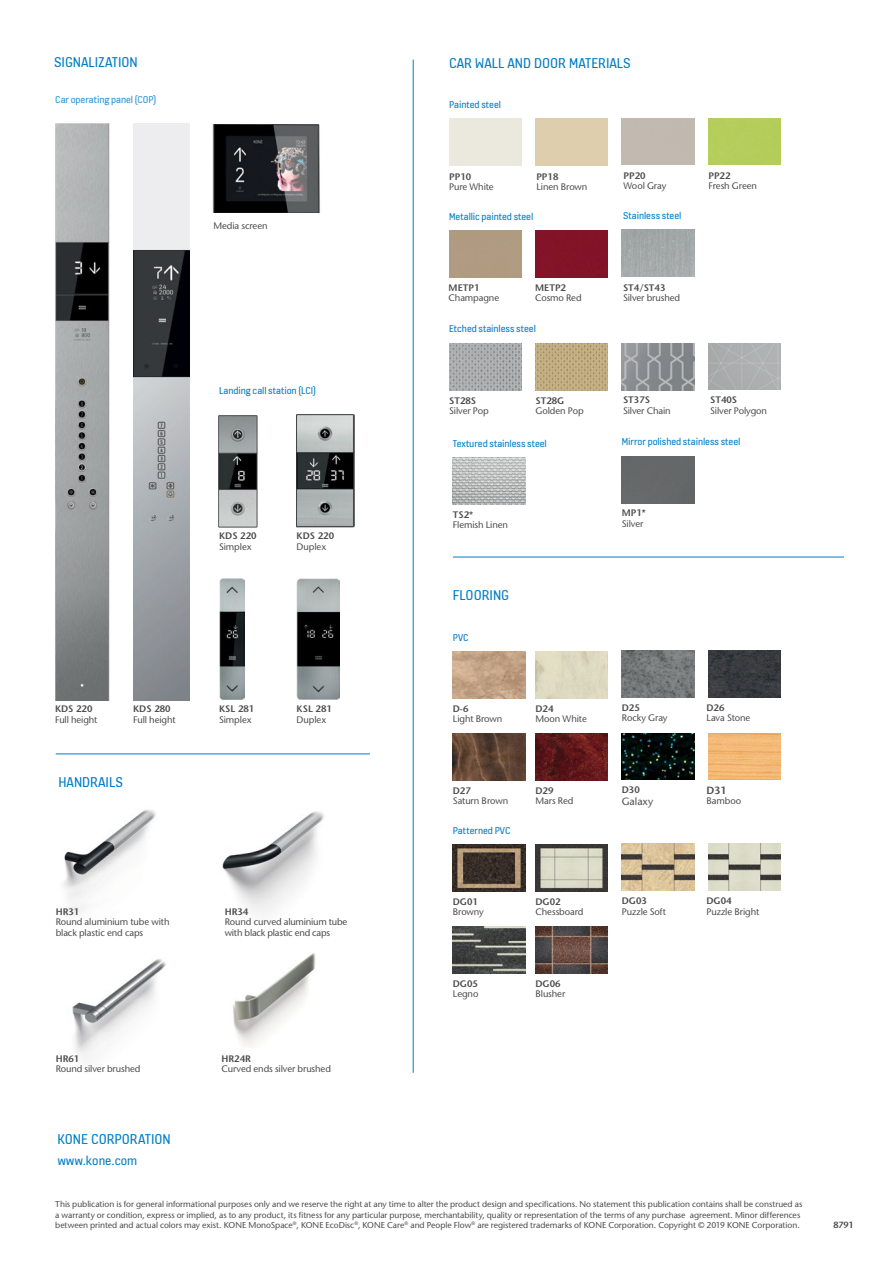
<style>
.page{position:relative;width:893px;height:1263px;background:#fff}
.page>*{position:absolute;margin:0;border:0;box-sizing:border-box;transform-origin:0 0}
.t1{font:15px "KONE Information v 13";color:#007dc5}
.t2{font:15px "KONE Information v 13";color:#007ec6}
.t3{font:13.5px "KONE Information v 13";color:#007ec6}
.t4{font:10.5px "KONE Information v 13";letter-spacing:-.005em;color:#007dc5}
.t5{font:10.5px "KONE Information v 13";letter-spacing:-.01em;color:#2b93d1}
.t6{font:500 10.5px "Stone Sans Std";color:#4d4d4f}
.t7{font:600 10.5px "Stone Sans Std";color:#4d4d4f}
.t8{font:500 9.45px/10.5px "Stone Sans Std";letter-spacing:-.01em;color:#4d4d4f}
.t9{font:600 9.45px "Stone Sans Std";color:#4d4d4f}
.t10{font:600 9px "Stone Sans Std";color:#4d4d4f}
.t11{font:500 8.55px/10.5px "Stone Sans Std";letter-spacing:-.005em;color:#4d4d4f}
</style>
<div class="page">
<img style="left:622px;top:343px;width:72px;height:47px">
<img style="left:708px;top:343px;width:72px;height:47px">
<img style="left:55px;top:123px;width:55px;height:577px">
<hr style="left:453px;top:557px;width:391px;height:1px;background:#007dc5">
<hr style="left:56px;top:753px;width:314px;height:1px;background:#007dc5">
<img style="left:63px;top:809px;width:93px;height:104px">
<img style="left:72px;top:959px;width:94px;height:102px">
<img style="left:222px;top:811px;width:102px;height:103px">
<img style="left:233px;top:953px;width:83px;height:93px">
<hr style="left:413px;top:60px;width:1px;height:1013px;background:#007dc5">
<img style="left:453px;top:651px;width:72px;height:47px">
<img style="left:535px;top:651px;width:73px;height:47px">
<img style="left:622px;top:651px;width:72px;height:46px">
<img style="left:622px;top:733px;width:72px;height:47px">
<img style="left:708px;top:651px;width:72px;height:46px">
<img style="left:708px;top:733px;width:72px;height:47px">
<img style="left:453px;top:734px;width:72px;height:47px">
<img style="left:535px;top:845px;width:73px;height:46px">
<img style="left:622px;top:844px;width:72px;height:47px">
<img style="left:708px;top:844px;width:72px;height:47px">
<img style="left:453px;top:927px;width:72px;height:46px">
<img style="left:453px;top:845px;width:72px;height:46px">
<img style="left:535px;top:927px;width:73px;height:46px">
<img style="left:535px;top:734px;width:73px;height:47px">
<div style="left:622px;top:230px;width:72px;height:46px;background:#a3a9a9"></div>
<div style="left:535px;top:230px;width:73px;height:47px;background:#831327"></div>
<div style="left:708px;top:118px;width:72px;height:47px;background:#b5cd5b"></div>
<div style="left:622px;top:457px;width:72px;height:46px;background:#666869"></div>
<img style="left:449px;top:343px;width:72px;height:47px">
<img style="left:535px;top:343px;width:73px;height:47px">
<img style="left:453px;top:458px;width:72px;height:46px">
<img style="left:297px;top:414px;width:58px;height:113px">
<img style="left:218px;top:415px;width:40px;height:112px">
<img style="left:212px;top:125px;width:108px;height:88px">
<img style="left:133px;top:123px;width:56px;height:577px">
<img style="left:219px;top:579px;width:25px;height:120px">
<img style="left:297px;top:579px;width:42px;height:120px">
<h1 class="t1" style="left:54px;top:52px;width:85px">SIGNALIZATION</h1>
<h1 class="t1" style="left:449px;top:53px;width:183px">CAR WALL AND DOOR MATERIALS</h1>
<p class="t5" style="left:55px;top:92px;width:103px">Car operating panel (COP)</p>
<p class="t4" style="left:449px;top:97px;width:53px">Painted steel</p>
<p class="t9" style="left:449px;top:171px;width:24px">PP10</p>
<p class="t8" style="left:449px;top:182px;width:46px">Pure White</p>
<p class="t9" style="left:536px;top:171px;width:24px">PP18</p>
<p class="t8" style="left:536px;top:182px;width:53px">Linen Brown</p>
<p class="t9" style="left:623px;top:170px;width:24px">PP20</p>
<p class="t8" style="left:623px;top:181px;width:45px">Wool Gray</p>
<p class="t9" style="left:708px;top:170px;width:24px">PP22</p>
<p class="t8" style="left:708px;top:181px;width:50px">Fresh Green</p>
<p class="t8" style="left:213px;top:221px;width:56px">Media screen</p>
<p class="t4" style="left:449px;top:209px;width:86px">Metallic painted steel</p>
<p class="t4" style="left:623px;top:208px;width:60px">Stainless steel</p>
<p class="t9" style="left:449px;top:282px;width:32px">METP1</p>
<p class="t8" style="left:449px;top:293px;width:52px">Champagne</p>
<p class="t9" style="left:535px;top:282px;width:32px">METP2</p>
<p class="t8" style="left:535px;top:293px;width:48px">Cosmo Red</p>
<p class="t9" style="left:623px;top:282px;width:44px">ST4/ST43</p>
<p class="t8" style="left:623px;top:293px;width:59px">Silver brushed</p>
<p class="t4" style="left:449px;top:322px;width:88px">Etched stainless steel</p>
<p class="t4" style="left:219px;top:383px;width:99px">Landing call station (LCI)</p>
<p class="t9" style="left:449px;top:395px;width:28px">ST28S</p>
<p class="t8" style="left:449px;top:406px;width:41px">Silver Pop</p>
<p class="t9" style="left:535px;top:395px;width:30px">ST28G</p>
<p class="t8" style="left:535px;top:406px;width:50px">Golden Pop</p>
<p class="t9" style="left:623px;top:394px;width:28px">ST37S</p>
<p class="t8" style="left:623px;top:405px;width:49px">Silver Chain</p>
<p class="t9" style="left:710px;top:394px;width:28px">ST40S</p>
<p class="t8" style="left:710px;top:405px;width:58px">Silver Polygon</p>
<p class="t4" style="left:453px;top:436px;width:95px">Textured stainless steel</p>
<p class="t4" style="left:622px;top:435px;width:120px">Mirror polished stainless steel</p>
<p class="t9" style="left:453px;top:509px;width:22px">TS2*</p>
<p class="t8" style="left:453px;top:520px;width:57px">Flemish Linen</p>
<p class="t9" style="left:622px;top:507px;width:26px">MP1*</p>
<p class="t8" style="left:622px;top:518px;width:23px">Silver</p>
<p class="t9" style="left:219px;top:530px;width:39px">KDS 220</p>
<p class="t8" style="left:219px;top:541px;width:34px">Simplex</p>
<p class="t9" style="left:297px;top:530px;width:39px">KDS 220</p>
<p class="t8" style="left:297px;top:541px;width:31px">Duplex</p>
<h1 class="t1" style="left:453px;top:585px;width:58px">FLOORING</h1>
<p class="t4" style="left:453px;top:630px;width:17px">PVC</p>
<p class="t9" style="left:55px;top:703px;width:39px">KDS 220</p>
<p class="t8" style="left:55px;top:714px;width:44px">Full height</p>
<p class="t9" style="left:133px;top:703px;width:39px">KDS 280</p>
<p class="t8" style="left:133px;top:714px;width:44px">Full height</p>
<p class="t9" style="left:219px;top:703px;width:37px">KSL 281</p>
<p class="t8" style="left:219px;top:714px;width:34px">Simplex</p>
<p class="t9" style="left:297px;top:703px;width:37px">KSL 281</p>
<p class="t8" style="left:297px;top:714px;width:31px">Duplex</p>
<p class="t9" style="left:453px;top:702px;width:17px">D-6</p>
<p class="t8" style="left:453px;top:713px;width:51px">Light Brown</p>
<p class="t9" style="left:535px;top:702px;width:19px">D24</p>
<p class="t8" style="left:535px;top:713px;width:53px">Moon White</p>
<p class="t9" style="left:622px;top:702px;width:19px">D25</p>
<p class="t8" style="left:622px;top:713px;width:47px">Rocky Gray</p>
<p class="t9" style="left:706px;top:702px;width:19px">D26</p>
<p class="t8" style="left:706px;top:713px;width:45px">Lava Stone</p>
<h1 class="t1" style="left:58px;top:772px;width:66px">HANDRAILS</h1>
<p class="t9" style="left:453px;top:785px;width:19px">D27</p>
<p class="t8" style="left:453px;top:796px;width:57px">Saturn Brown</p>
<p class="t9" style="left:535px;top:785px;width:19px">D29</p>
<p class="t8" style="left:535px;top:796px;width:39px">Mars Red</p>
<p class="t9" style="left:622px;top:784px;width:19px">D30</p>
<p class="t6" style="left:622px;top:795px;width:33px">Galaxy</p>
<p class="t7" style="left:706px;top:784px;width:21px">D31</p>
<p class="t8" style="left:706px;top:796px;width:36px">Bamboo</p>
<p class="t4" style="left:453px;top:823px;width:59px">Patterned PVC</p>
<p class="t9" style="left:56px;top:906px;width:25px">HR31</p>
<p class="t8" style="left:56px;top:917px;width:115px">Round aluminium tube with black plastic end caps</p>
<p class="t9" style="left:225px;top:906px;width:25px">HR34</p>
<p class="t8" style="left:225px;top:917px;width:124px">Round curved aluminium tube with black plastic end caps</p>
<p class="t9" style="left:453px;top:896px;width:27px">DG01</p>
<p class="t8" style="left:453px;top:907px;width:33px">Browny</p>
<p class="t9" style="left:535px;top:896px;width:27px">DG02</p>
<p class="t8" style="left:535px;top:907px;width:50px">Chessboard</p>
<p class="t9" style="left:622px;top:895px;width:27px">DG03</p>
<p class="t8" style="left:622px;top:906px;width:46px">Puzzle Soft</p>
<p class="t9" style="left:706px;top:895px;width:27px">DG04</p>
<p class="t8" style="left:706px;top:906px;width:54px">Puzzle Bright</p>
<p class="t9" style="left:453px;top:978px;width:27px">DG05</p>
<p class="t8" style="left:453px;top:989px;width:27px">Legno</p>
<p class="t9" style="left:535px;top:978px;width:27px">DG06</p>
<p class="t8" style="left:535px;top:989px;width:31px">Blusher</p>
<p class="t9" style="left:56px;top:1053px;width:25px">HR61</p>
<p class="t8" style="left:56px;top:1064px;width:86px">Round silver brushed</p>
<p class="t9" style="left:221px;top:1053px;width:31px">HR24R</p>
<p class="t8" style="left:221px;top:1064px;width:111px">Curved ends silver brushed</p>
<h1 class="t2" style="left:57px;top:1129px;width:115px">KONE CORPORATION</h1>
<h2 class="t3" style="left:57px;top:1152px;width:82px">www.kone.com</h2>
<p class="t11" style="left:55px;top:1199px;width:748px">This publication is for general informational purposes only and we reserve the right at any time to alter the product design and specifications. No statement this publication contains shall be construed as a warranty or condition, express or implied, as to any product, its fitness for any particular purpose, merchantability, quality or representation of the terms of any purchase agreement. Minor differences between printed and actual colors may exist. KONE MonoSpace<sup>®</sup>, KONE EcoDisc<sup>®</sup>, KONE Care<sup>®</sup> and People Flow<sup>®</sup> are registered trademarks of KONE Corporation. Copyright © 2019 KONE Corporation.</p>
<p class="t10" style="left:833px;top:1219px;width:22px">8791</p>
</div>
